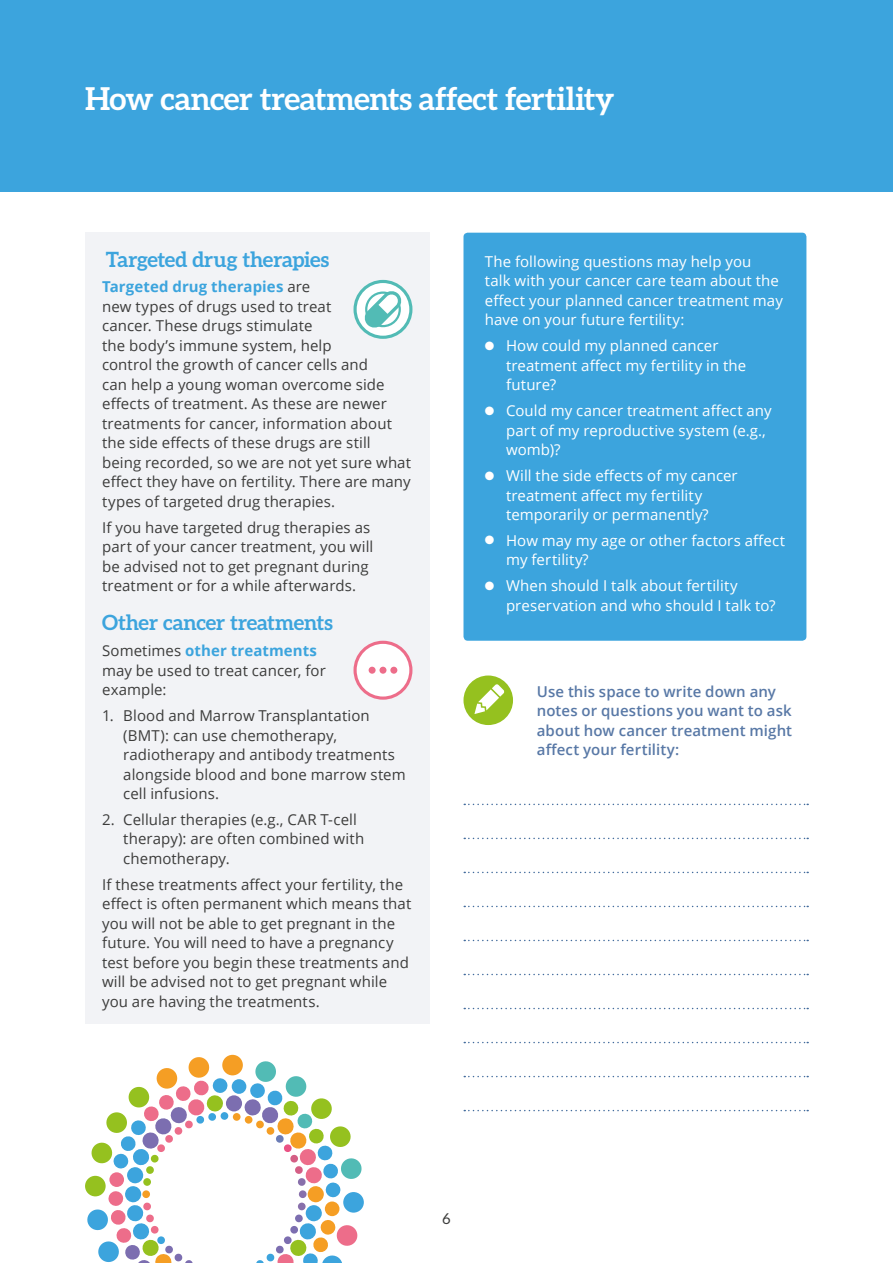
<style>
.page{position:relative;width:893px;height:1263px;background:#fff}
.page>*{position:absolute;margin:0;border:0;box-sizing:border-box;transform-origin:0 0}
.t1{font:700 31.5px "Aleo";letter-spacing:-.01em;color:#fff}
.t2{font:700 21px "Aleo";letter-spacing:-.005em;color:#3ca4dd}
.t3{font:15px/19.5px "Open Sans";letter-spacing:.005em;color:#3c3c3b}
.t4{font:15px/19.5px "Open Sans";letter-spacing:.005em;color:#fff}
.t5{font:600 15px/19.5px "Open Sans";letter-spacing:.005em;color:#5878a6}
.t6{font:15px "Aleo";color:#3c3c3b}
.s1{font-weight:700;color:#3ca4dd}
</style>
<div class="page">
<div style="left:0;top:0;width:893px;height:191px;background:#3ca4dd"></div>
<div style="left:222px;top:1055px;width:21px;height:20px;background:#f59e24;border-radius:50%"></div>
<div style="left:226px;top:1095px;width:16px;height:16px;background:#7c6eb0;border-radius:50%"></div>
<div style="left:232px;top:1079px;width:14px;height:15px;background:#3ca4dd;border-radius:50%"></div>
<svg style="left:86px;top:1056px;width:142px;height:207px"></svg>
<div style="left:220px;top:1112px;width:9px;height:8px;background:#3ca4dd;border-radius:50%"></div>
<div style="left:233px;top:1113px;width:8px;height:8px;background:#f59e24;border-radius:50%"></div>
<svg style="left:244px;top:1061px;width:119px;height:202px"></svg>
<div style="left:85px;top:233px;width:344px;height:791px;background:#f2f3f6"></div>
<svg style="left:464px;top:804px;width:344px;height:1px"></svg>
<svg style="left:464px;top:838px;width:344px;height:1px"></svg>
<svg style="left:464px;top:872px;width:344px;height:1px"></svg>
<svg style="left:464px;top:906px;width:344px;height:1px"></svg>
<svg style="left:464px;top:940px;width:344px;height:1px"></svg>
<svg style="left:464px;top:974px;width:344px;height:1px"></svg>
<svg style="left:464px;top:1008px;width:344px;height:1px"></svg>
<svg style="left:464px;top:1076px;width:344px;height:1px"></svg>
<svg style="left:464px;top:1110px;width:344px;height:1px"></svg>
<svg style="left:464px;top:1042px;width:344px;height:1px"></svg>
<div style="left:463px;top:675px;width:50px;height:50px;background:#95c11f;border-radius:50%"></div>
<svg style="left:474px;top:684px;width:30px;height:30px"></svg>
<svg style="left:355px;top:281px;width:56px;height:56px"></svg>
<div style="left:353px;top:280px;width:59px;height:59px;border:3px solid #52bbb5;border-radius:50%"></div>
<svg style="left:364px;top:290px;width:38px;height:38px"></svg>
<div style="left:355px;top:642px;width:56px;height:56px;background:#fff;border-radius:50%"></div>
<div style="left:353px;top:641px;width:59px;height:59px;border:3px solid #ed6d8a;border-radius:50%"></div>
<div style="left:369px;top:667px;width:7px;height:7px;background:#ed6d8a;border-radius:50%"></div>
<div style="left:379px;top:667px;width:7px;height:7px;background:#ed6d8a;border-radius:50%"></div>
<div style="left:390px;top:667px;width:7px;height:7px;background:#ed6d8a;border-radius:50%"></div>
<div style="left:463px;top:233px;width:343px;height:408px;background:#3ca4dd;border-radius:4px"></div>
<h1 class="t1" style="left:85px;top:81px;width:531px">How cancer treatments affect fertility</h1>
<h2 class="t2" style="left:106px;top:247px;width:225px">Targeted drug therapies</h2>
<p class="t3" style="left:102px;top:277px;width:311px"><span class="s1">Targeted drug therapies</span> are<br>new types of drugs used to treat<br>cancer. These drugs stimulate<br>the body’s immune system, help<br>control the growth of cancer cells and<br>can help a young woman overcome side effects of treatment. As these are newer treatments for cancer, information about the side effects of these drugs are still being recorded, so we are not yet sure what effect they have on fertility. There are many types of targeted drug therapies.</p>
<p class="t3" style="left:102px;top:517px;width:273px">If you have targeted drug therapies as part of your cancer treatment, you will be advised not to get pregnant during treatment or for a while afterwards.</p>
<h2 class="t2" style="left:102px;top:611px;width:232px">Other cancer treatments</h2>
<p class="t3" style="left:102px;top:640px;width:225px">Sometimes <span class="s1">other treatments </span>may be used to treat cancer, for example:</p>
<p class="t3" style="left:123px;top:705px;width:284px;text-indent:-21px">1. Blood and Marrow Transplantation (BMT): can use chemotherapy, radiotherapy and antibody treatments alongside blood and bone marrow stem cell infusions.</p>
<p class="t3" style="left:123px;top:809px;width:242px;text-indent:-21px">2. Cellular therapies (e.g., CAR T-cell therapy): are often combined with chemotherapy.</p>
<p class="t3" style="left:102px;top:874px;width:311px">If these treatments affect your fertility, the effect is often permanent which means that you will not be able to get pregnant in the future. You will need to have a pregnancy test before you begin these treatments and will be advised not to get pregnant while you are having the treatments.</p>
<p class="t4" style="left:485px;top:251px;width:300px">The following questions may help you<br>talk with your cancer care team about the effect your planned cancer treatment may have on your future fertility:</p>
<p class="t4" style="left:506px;top:336px;width:242px;text-indent:-21px">● How could my planned cancer treatment affect my fertility in the future?</p>
<p class="t4" style="left:506px;top:401px;width:267px;text-indent:-21px">● Could my cancer treatment affect any part of my reproductive system (e.g., womb)?</p>
<p class="t4" style="left:506px;top:465px;width:233px;text-indent:-21px">● Will the side effects of my cancer treatment affect my fertility temporarily or permanently?</p>
<p class="t4" style="left:506px;top:530px;width:281px;text-indent:-21px">● How may my age or other factors affect my fertility?</p>
<p class="t4" style="left:506px;top:576px;width:271px;text-indent:-21px">● When should I talk about fertility preservation and who should I talk to?</p>
<p class="t5" style="left:537px;top:681px;width:257px">Use this space to write down any notes or questions you want to ask about how cancer treatment might affect your fertility:</p>
<p class="t6" style="left:442px;top:1210px;width:10px">6</p>
</div>
